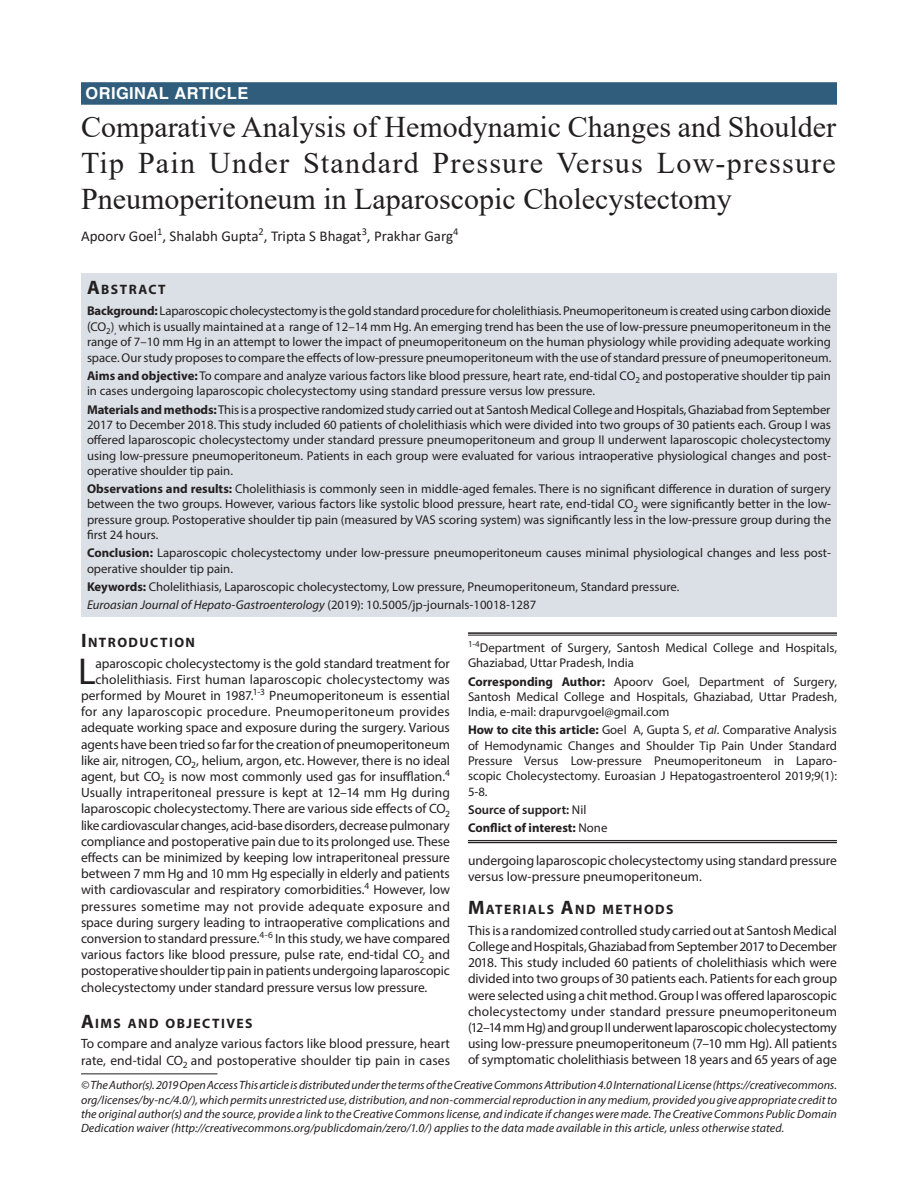
<style>
.page{position:relative;width:918px;height:1188px;background:#fff}
.page>*{position:absolute;margin:0;border:0;box-sizing:border-box;transform-origin:0 0}
.text{font:37.5px "Myriad Pro";color:#231f20}
.article_head{font:30px/36px "Times New Roman";color:#231f20;text-align:justify}
.Subject{font:700 16.5px "Helvetica";letter-spacing:.025em;color:#fff}
.author{font:15px "Calibri";color:#231f20}
.A{font:700 13.65px "Myriad Pro";letter-spacing:.105em;color:#231f20}
.text-2{font:13.5px "Myriad Pro";letter-spacing:-.005em;color:#231f20}
.Body_flush{font:13.5px/16.2px "Myriad Pro";color:#231f20}
.text-3{font:13.5px "Myriad Pro";letter-spacing:.025em;color:#231f20}
.text-4{font:13.5px "Myriad Pro";letter-spacing:.02em;color:#231f20}
.Abstract{font:12.75px/15.3px "Myriad Pro";color:#231f20;text-align:justify}
.affiliation{font:12.75px/15.3px "Myriad Pro";color:#231f20;text-align:justify}
.Abstract-2{font:italic 12.75px "Myriad Pro";color:#231f20}
.affiliation-2{font:700 12.75px "Myriad Pro";color:#231f20}
.affiliation-3{font:600 12.75px "Myriad Pro";color:#231f20}
.Bottom_1st_page{font:italic 12px/14.4px "Myriad Pro";letter-spacing:.005em;color:#231f20;text-align:justify}
.s1{font-size:19.5px}
.s2{font-weight:700}
.s3{font-size:13.5px}
.s4{font-style:normal}
.s5{font-style:italic}
.s6{font-weight:400}
</style>
<div class="page">
<div style="left:81px;top:274px;width:756px;height:343px;background:#dbe0e7"></div>
<div style="left:81px;top:82px;width:756px;height:23px;background:#305d7c"></div>
<hr style="left:468px;top:632px;width:369px;height:2px;background:#231f20">
<hr style="left:468px;top:635px;width:369px;height:1px;background:#231f20">
<hr style="left:81px;top:1073px;width:137px;height:1px;background:#231f20">
<hr style="left:468px;top:840px;width:369px;height:1px;background:#231f20">
<hr style="left:468px;top:842px;width:369px;height:1px;background:#231f20">
<p class="Subject" style="left:86px;top:84px;width:164px">ORIGINAL ARTICLE</p>
<p class="article_head" style="left:81px;top:108px;width:757px">Comparative Analysis of Hemodynamic Changes and Shoulder Tip Pain Under Standard Pressure Versus Low-pressure Pneumoperitoneum in Laparoscopic Cholecystectomy</p>
<p class="author" style="left:81px;top:225px;width:379px">Apoorv Goel<sup>1</sup>, Shalabh Gupta<sup>2</sup>, Tripta S Bhagat<sup>3</sup>, Prakhar Garg<sup>4</sup></p>
<p class="A" style="left:87px;top:281px;width:80px"><span class="s1">A</span>BSTRACT</p>
<p class="Abstract" style="left:87px;top:303px;width:746px"><span class="s2">Background:</span> Laparoscopic cholecystectomy is the gold standard procedure for cholelithiasis. Pneumoperitoneum is created using <span class="s3">carbon dioxide (</span>CO<sub>2</sub>)<sub>,</sub> which is usually maintained at a range of 12–14 mm Hg. An emerging trend has been the use of low-pressure pneumoperitoneum in the range of 7–10 mm Hg in an attempt to lower the impact of pneumoperitoneum on the human physiology while providing adequate working space. Our study proposes to compare the effects of low-pressure pneumoperitoneum with the use of standard pressure of pneumoperitoneum.</p>
<p class="Abstract" style="left:87px;top:368px;width:745px"><span class="s2">Aims and objective:</span> To compare and analyze various factors like blood pressure, heart rate, end-tidal CO<sub>2</sub> and postoperative shoulder tip pain in cases undergoing laparoscopic cholecystectomy using standard pressure versus low pressure.</p>
<p class="Abstract" style="left:87px;top:401px;width:746px"><span class="s2">Materials and methods:</span> This is a prospective randomized study carried out at Santosh Medical College and Hospitals, Ghaziabad from September 2017 to December 2018. This study included 60 patients of cholelithiasis which were divided into two groups of 30 patients each. Group I was offered laparoscopic cholecystectomy under standard pressure pneumoperitoneum and group II underwent laparoscopic cholecystectomy using low-pressure pneumoperitoneum. Patients in each group were evaluated for various intraoperative physiological changes and post&shy;operative shoulder tip pain.</p>
<p class="Abstract" style="left:87px;top:481px;width:746px"><span class="s2">Observations and results:</span> Cholelithiasis is commonly seen in middle-aged females. There is no significant difference in duration of surgery between the two groups. However, various factors like systolic blood pressure, heart rate, end-tidal CO<sub>2</sub> were significantly better in the low&shy;pressure group. Postoperative shoulder tip pain (measured by VAS scoring system) was significantly less in the low-pressure group during the first 24 hours.</p>
<p class="Abstract" style="left:87px;top:545px;width:746px"><span class="s2">Conclusion:</span> Laparoscopic cholecystectomy under low-pressure pneumoperitoneum causes minimal physiological changes and less post&shy;operative shoulder tip pain.</p>
<p class="Abstract" style="left:87px;top:579px;width:594px"><span class="s2">Keywords:</span> Cholelithiasis, Laparoscopic cholecystectomy, Low pressure, Pneumoperitoneum, Standard pressure.</p>
<p class="Abstract-2" style="left:87px;top:597px;width:451px">Euroasian Journal of Hepato-Gastroenterology <span class="s4">(2019): 10.5005/jp-journals-10018-1287</span></p>
<p class="A" style="left:81px;top:633px;width:116px"><span class="s1">I</span>NTRODUCTION</p>
<p class="text" style="left:78px;top:648px;width:19px">L</p>
<p class="text-2" style="left:95px;top:655px;width:356px">aparoscopic cholecystectomy is the gold standard treatment for</p>
<p class="text-2" style="left:95px;top:671px;width:356px">cholelithiasis. First human laparoscopic cholecystectomy was</p>
<p class="text-2" style="left:81px;top:687px;width:370px">performed by Mouret in 1987.<sup>1-3</sup> Pneumoperitoneum is essential</p>
<p class="text-3" style="left:81px;top:703px;width:370px">for any laparoscopic procedure. Pneumoperitoneum provides</p>
<p class="text-2" style="left:81px;top:720px;width:370px">adequate working space and exposure during the surgery. Various</p>
<p class="text-2" style="left:81px;top:736px;width:370px">agents have been tried so far for the creation of pneumoperitoneum</p>
<p class="text-2" style="left:81px;top:752px;width:370px">like air, nitrogen, CO<sub>2</sub>, helium, argon, etc. However, there is no ideal</p>
<p class="text-2" style="left:81px;top:768px;width:371px">agent, but CO<sub>2</sub> is now most commonly used gas for insufflation.<sup>4</sup></p>
<p class="text-2" style="left:81px;top:784px;width:371px">Usually intraperitoneal pressure is kept at 12–14 mm Hg during</p>
<p class="text-2" style="left:81px;top:801px;width:371px">laparoscopic cholecystectomy. There are various side effects of CO<sub>2</sub></p>
<p class="text-2" style="left:81px;top:817px;width:371px">like cardiovascular changes, acid-base disorders, decrease pulmonary</p>
<p class="text-2" style="left:81px;top:833px;width:370px">compliance and postoperative pain due to its prolonged use. These</p>
<p class="text-2" style="left:81px;top:849px;width:370px">effects can be minimized by keeping low intraperitoneal pressure</p>
<p class="text-2" style="left:81px;top:865px;width:370px">between 7 mm Hg and 10 mm Hg especially in elderly and patients</p>
<p class="text-2" style="left:81px;top:882px;width:371px">with cardiovascular and respiratory comorbidities.<sup>4</sup> However, low</p>
<p class="text-4" style="left:81px;top:898px;width:370px">pressures sometime may not provide adequate exposure and</p>
<p class="text-2" style="left:81px;top:914px;width:370px">space during surgery leading to intraoperative complications and</p>
<p class="text-2" style="left:81px;top:930px;width:370px">conversion to standard pressure.<sup>4-6</sup> In this study, we have compared</p>
<p class="text-2" style="left:81px;top:946px;width:370px">various factors like blood pressure, pulse rate, end-tidal CO<sub>2</sub> and</p>
<p class="text-2" style="left:81px;top:963px;width:370px">postoperative shoulder tip pain in patients undergoing laparoscopic</p>
<p class="text-2" style="left:81px;top:979px;width:348px">cholecystectomy under standard pressure versus low pressure.</p>
<p class="A" style="left:81px;top:1014px;width:173px"><span class="s1">A</span>IMS AND OBJECTIVES</p>
<p class="Body_flush" style="left:81px;top:1036px;width:371px">To compare and analyze various factors like blood pressure, heart rate, end-tidal CO<sub>2</sub> and postoperative shoulder tip pain in cases</p>
<p class="affiliation" style="left:468px;top:640px;width:371px"><sup>1-4</sup>Department of Surgery, Santosh Medical College and Hospitals,<br>Ghaziabad, Uttar Pradesh, India</p>
<p class="affiliation" style="left:468px;top:673px;width:370px"><span class="s2">Corresponding Author:</span> Apoorv Goel, Department of Surgery, Santosh Medical College and Hospitals, Ghaziabad, Uttar Pradesh, India, e-mail: drapurvgoel@gmail.com</p>
<p class="affiliation" style="left:468px;top:722px;width:370px"><span class="s2">How to cite this article:</span> Goel A, Gupta S, <span class="s5">et al</span>. Comparative Analysis of Hemodynamic Changes and Shoulder Tip Pain Under Standard Pressure Versus Low-pressure Pneumoperitoneum in Laparo&shy;scopic Cholecystectomy. Euroasian J Hepatogastroenterol 2019;9(1):<br>5-8.</p>
<p class="affiliation-3" style="left:468px;top:802px;width:120px">Source of support: <span class="s6">Nil</span></p>
<p class="affiliation-2" style="left:468px;top:820px;width:141px">Conflict of interest: <span class="s6">None</span></p>
<p class="Body_flush" style="left:468px;top:852px;width:370px">undergoing laparoscopic cholecystectomy using standard pressure versus low-pressure pneumoperitoneum.</p>
<p class="A" style="left:468px;top:901px;width:207px"><span class="s1">M</span>ATERIALS <span class="s1">A</span>ND METHODS</p>
<p class="Body_flush" style="left:468px;top:922px;width:371px;text-align:justify">This is a randomized controlled study carried out at Santosh Medical College and Hospitals, Ghaziabad from September 2017 to December 2018. This study included 60 patients of cholelithiasis which were divided into two groups of 30 patients each. Patients for each group were selected using a chit method. Group I was offered laparoscopic cholecystectomy under standard pressure pneumoperitoneum (12–14 mm Hg) and group II underwent laparoscopic cholecystectomy using low-pressure pneumoperitoneum (7–10 mm Hg). All patients of symptomatic cholelithiasis between 18 years and 65 years of age</p>
<p class="Bottom_1st_page" style="left:81px;top:1078px;width:758px">© The Author(s). 2019 Open Access This article is distributed under the terms of the Creative Commons Attribution 4.0 International License (https://creativecommons. org/licenses/by-nc/4.0/), which permits unrestricted use, distribution, and non-commercial reproduction in any medium, provided you give appropriate credit to the original author(s) and the source, provide a link to the Creative Commons license, and indicate if changes were made. The Creative Commons Public Domain Dedication waiver (http://creativecommons.org/publicdomain/zero/1.0/) applies to the data made available in this article, unless otherwise stated.</p>
</div>
